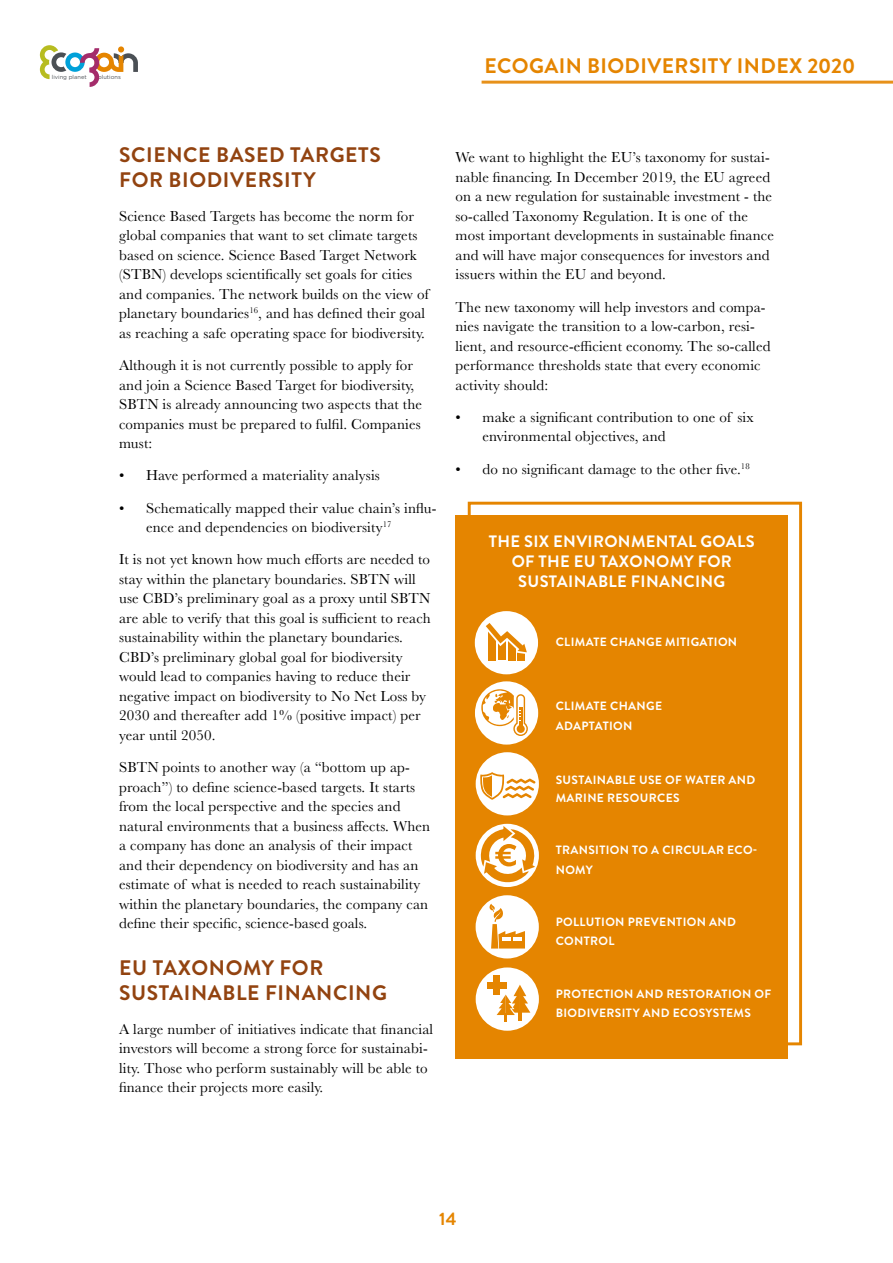
<style>
.page{position:relative;width:893px;height:1263px;background:#fff}
.page>*{position:absolute;margin:0;border:0;box-sizing:border-box;transform-origin:0 0}
.t1{font:700 21px/25.2px "Brandon Grotesque";letter-spacing:.03em;color:#924310}
.t2{font:700 21px "Brandon Grotesque";letter-spacing:.02em;color:#e58500}
.t3{font:700 18px "Brandon Grotesque";color:#e58500}
.t4{font:700 16.5px/19.8px "Brandon Grotesque";letter-spacing:.02em;color:#fff;text-align:center}
.t5{font:15px/19.5px "Baskerville";letter-spacing:.01em;color:#000}
.t6{font:700 12px/19.5px "Brandon Grotesque";letter-spacing:.03em;color:#fff}
.t7{font:5.7px "Gotham Rounded";color:#4b5055}
</style>
<div class="page">
<hr style="left:482px;top:81px;width:411px;height:3px;background:#e58500">
<svg style="left:40px;top:45px;width:98px;height:42px"></svg>
<div style="left:455px;top:515px;width:333px;height:544px;background:#e58500"></div>
<div style="left:476px;top:895px;width:63px;height:63px;background:#fff;border-radius:50%"></div>
<svg style="left:489px;top:904px;width:36px;height:44px"></svg>
<div style="left:476px;top:752px;width:63px;height:63px;background:#fff;border-radius:50%"></div>
<svg style="left:480px;top:772px;width:56px;height:28px"></svg>
<div style="left:476px;top:824px;width:63px;height:63px;background:#fff;border-radius:50%"></div>
<svg style="left:480px;top:826px;width:55px;height:58px"></svg>
<div style="left:476px;top:967px;width:63px;height:64px;background:#fff;border-radius:50%"></div>
<svg style="left:497px;top:985px;width:33px;height:36px"></svg>
<div style="left:487px;top:982px;width:20px;height:6px;background:#e58500"></div>
<div style="left:494px;top:975px;width:6px;height:20px;background:#e58500"></div>
<div style="left:475px;top:681px;width:63px;height:64px;background:#fff;border-radius:50%"></div>
<svg style="left:481px;top:689px;width:47px;height:47px"></svg>
<div style="left:475px;top:611px;width:63px;height:63px;background:#fff;border-radius:50%"></div>
<div style="left:488px;top:631px;width:8px;height:29px;background:#e58500"></div>
<div style="left:498px;top:637px;width:8px;height:23px;background:#e58500"></div>
<div style="left:508px;top:639px;width:7px;height:21px;background:#e58500"></div>
<div style="left:517px;top:647px;width:8px;height:13px;background:#e58500"></div>
<svg style="left:485px;top:623px;width:42px;height:31px"></svg>
<p class="t7" style="left:52px;top:73px;width:36px">living planet</p>
<p class="t7" style="left:95px;top:73px;width:27px">solutions</p>
<h1 class="t2" style="left:484px;top:51px;width:372px">ECOGAIN BIODIVERSITY INDEX 2020</h1>
<h1 class="t1" style="left:119px;top:142px;width:263px">SCIENCE BASED TARGETS<br>FOR BIODIVERSITY</h1>
<p class="t5" style="left:119px;top:206px;width:311px">Science Based Targets has become the norm for global companies that want to set climate targets based on science. Science Based Target Network (STBN) develops scientifically set goals for cities and companies. The network builds on the view of planetary boundaries<sup>16</sup>, and has defined their goal as reaching a safe operating space for biodiversity.</p>
<p class="t5" style="left:119px;top:356px;width:305px">Although it is not currently possible to apply for and join a Science Based Target for biodiversity, SBTN is already announcing two aspects that the companies must be prepared to fulfil. Companies must:</p>
<p class="t5" style="left:119px;top:466px;width:262px">• Have performed a materiality analysis</p>
<p class="t5" style="left:146px;top:498px;width:292px;text-indent:-27px">• Schematically mapped their value chain’s influ&shy;ence and dependencies on biodiversity<sup>17</sup></p>
<p class="t5" style="left:119px;top:550px;width:313px">It is not yet known how much efforts are needed to stay within the planetary boundaries. SBTN will use CBD’s preliminary goal as a proxy until SBTN are able to verify that this goal is sufficient to reach sustainability within the planetary boundaries.<br>CBD’s preliminary global goal for biodiversity would lead to companies having to reduce their negative impact on biodiversity to No Net Loss by 2030 and thereafter add 1% (positive impact) per year until 2050.</p>
<p class="t5" style="left:119px;top:758px;width:313px">SBTN points to another way (a “bottom up ap&shy;proach”) to define science-based targets. It starts from the local perspective and the species and natural environments that a business affects. When a company has done an analysis of their impact and their dependency on biodiversity and has an estimate of what is needed to reach sustainability within the planetary boundaries, the company can define their specific, science-based goals.</p>
<h1 class="t1" style="left:119px;top:955px;width:269px">EU TAXONOMY FOR<br>SUSTAINABLE FINANCING</h1>
<p class="t5" style="left:119px;top:1019px;width:316px">A large number of initiatives indicate that financial investors will become a strong force for sustainabi&shy;lity. Those who perform sustainably will be able to finance their projects more easily.</p>
<p class="t5" style="left:455px;top:148px;width:320px">We want to highlight the EU’s taxonomy for sustai&shy;nable financing. In December 2019, the EU agreed on a new regulation for sustainable investment - the so-called Taxonomy Regulation. It is one of the most important developments in sustainable finance and will have major consequences for investors and issuers within the EU and beyond.</p>
<p class="t5" style="left:455px;top:297px;width:317px">The new taxonomy will help investors and compa&shy;nies navigate the transition to a low-carbon, resi&shy;lient, and resource-efficient economy. The so-called performance thresholds state that every economic activity should:</p>
<p class="t5" style="left:482px;top:407px;width:273px;text-indent:-27px">• make a significant contribution to one of six environmental objectives, and</p>
<p class="t5" style="left:455px;top:459px;width:296px">• do no significant damage to the other five.<sup>18</sup></p>
<p class="t4" style="left:489px;top:532px;width:268px">THE SIX ENVIRONMENTAL GOALS<br>OF THE EU TAXONOMY FOR<br>SUSTAINABLE FINANCING</p>
<p class="t6" style="left:556px;top:633px;width:183px">CLIMATE CHANGE MITIGATION</p>
<p class="t6" style="left:556px;top:696px;width:108px">CLIMATE CHANGE<br>ADAPTATION</p>
<p class="t6" style="left:556px;top:771px;width:201px;line-height:18px">SUSTAINABLE USE OF WATER AND<br>MARINE RESOURCES</p>
<p class="t6" style="left:556px;top:841px;width:203px">TRANSITION TO A CIRCULAR ECO-<br>NOMY</p>
<p class="t6" style="left:556px;top:912px;width:182px">POLLUTION PREVENTION AND<br>CONTROL</p>
<p class="t6" style="left:556px;top:984px;width:217px">PROTECTION AND RESTORATION OF<br>BIODIVERSITY AND ECOSYSTEMS</p>
<p class="t3" style="left:439px;top:1206px;width:19px">14</p>
</div>
